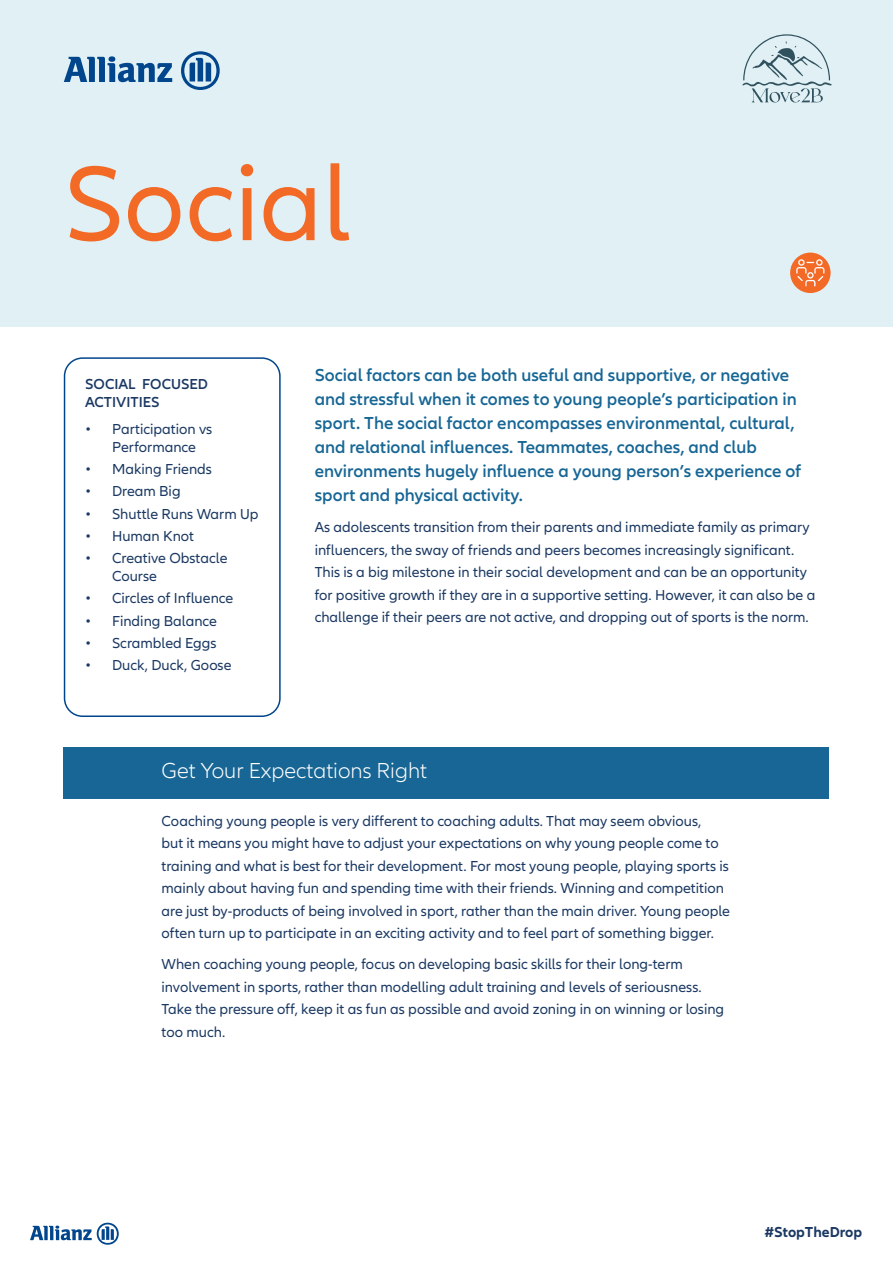
<style>
.page{position:relative;width:893px;height:1263px;background:#fff}
.page>*{position:absolute;margin:0;border:0;box-sizing:border-box;transform-origin:0 0}
.t1{font:109.5px "Allianz Neo";color:#f36a27}
.t2{font:300 22.5px "Allianz Neo";color:#fff}
.t3{font:600 18px/24px "Allianz Neo";color:#176695}
.t4{font:15px/22.5px "Allianz Neo";color:#1a3862}
.t5{font:600 15px/18px "Allianz Neo";color:#1a3862}
.t6{font:700 15px "Allianz Neo";color:#1a3862}
</style>
<div class="page">
<svg style="left:30px;top:1223px;width:89px;height:22px"></svg>
<div style="left:0;top:0;width:893px;height:327px;background:#e0f0f4"></div>
<div style="left:64px;top:747px;width:765px;height:51px;background:#176695"></div>
<div style="left:790px;top:253px;width:41px;height:40px;background:#f36a27;border-radius:50%"></div>
<svg style="left:796px;top:259px;width:28px;height:27px"></svg>
<svg style="left:64px;top:56px;width:108px;height:26px"></svg>
<svg style="left:181px;top:51px;width:39px;height:39px"></svg>
<svg style="left:742px;top:34px;width:90px;height:69px"></svg>
<div style="left:64px;top:357px;width:217px;height:360px;border:2px solid #01468c;border-radius:18px"></div>
<h1 class="t1" style="left:64px;top:141px;width:288px">Social</h1>
<p class="t5" style="left:85px;top:376px;width:125px">SOCIAL FOCUSED<br>ACTIVITIES</p>
<p class="t4" style="left:112px;top:420px;width:102px;line-height:18px;text-indent:-27px">• Participation vs<br>Performance</p>
<p class="t4" style="left:85px;top:458px;width:128px">• Making Friends</p>
<p class="t4" style="left:85px;top:480px;width:97px">• Dream Big</p>
<p class="t4" style="left:85px;top:503px;width:175px">• Shuttle Runs Warm Up</p>
<p class="t4" style="left:85px;top:525px;width:110px">• Human Knot</p>
<p class="t4" style="left:112px;top:549px;width:117px;line-height:18px;text-indent:-27px">• Creative Obstacle<br>Course</p>
<p class="t4" style="left:85px;top:587px;width:150px">• Circles of Influence</p>
<p class="t4" style="left:85px;top:610px;width:134px">• Finding Balance</p>
<p class="t4" style="left:85px;top:632px;width:133px">• Scrambled Eggs</p>
<p class="t4" style="left:85px;top:654px;width:148px">• Duck, Duck, Goose</p>
<p class="t3" style="left:315px;top:364px;width:488px">Social factors can be both useful and supportive, or negative and stressful when it comes to young people’s participation in sport. The social factor encompasses environmental, cultural, and relational influences. Teammates, coaches, and club environments hugely influence a young person’s experience of sport and physical activity.</p>
<p class="t4" style="left:315px;top:516px;width:502px">As adolescents transition from their parents and immediate family as primary influencers, the sway of friends and peers becomes increasingly significant.<br>This is a big milestone in their social development and can be an opportunity for positive growth if they are in a supportive setting. However, it can also be a challenge if their peers are not active, and dropping out of sports is the norm.</p>
<h2 class="t2" style="left:162px;top:758px;width:267px">Get Your Expectations Right</h2>
<p class="t4" style="left:162px;top:810px;width:570px">Coaching young people is very different to coaching adults. That may seem obvious,<br>but it means you might have to adjust your expectations on why young people come to training and what is best for their development. For most young people, playing sports is mainly about having fun and spending time with their friends. Winning and competition are just by-products of being involved in sport, rather than the main driver. Young people often turn up to participate in an exciting activity and to feel part of something bigger.</p>
<p class="t4" style="left:162px;top:953px;width:564px">When coaching young people, focus on developing basic skills for their long-term involvement in sports, rather than modelling adult training and levels of seriousness.<br>Take the pressure off, keep it as fun as possible and avoid zoning in on winning or losing too much.</p>
<p class="t6" style="left:764px;top:1223px;width:99px">#StopTheDrop</p>
</div>
